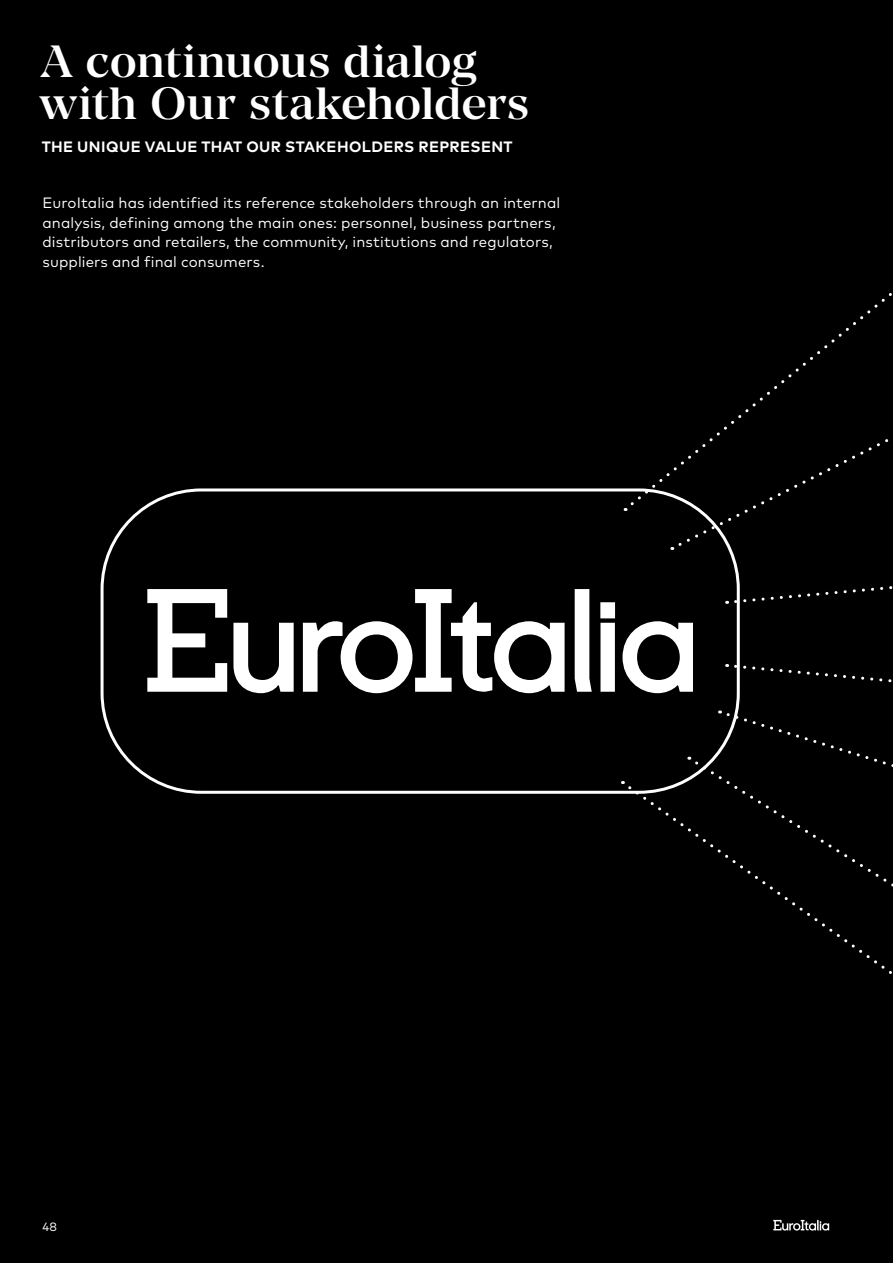
<style>
.page{position:relative;width:893px;height:1263px;background:#000}
.page>*{position:absolute;margin:0;border:0;box-sizing:border-box;transform-origin:0 0}
.t1{font:500 45px/42px "Manier";letter-spacing:.005em;color:#fff}
.t2{font:15px/19.5px "Mark Pro";letter-spacing:.01em;color:#fff}
.t3{font:700 15px "Mark Pro";letter-spacing:.03em;color:#fff}
.t4{font:12px "Mark Pro";color:#fff}
</style>
<div class="page">
<svg style="left:773px;top:1220px;width:56px;height:10px"></svg>
<div style="left:101px;top:488px;width:639px;height:306px;border:3px solid #fff;border-radius:99px"></div>
<svg style="left:628px;top:293px;width:264px;height:213px"></svg>
<svg style="left:672px;top:408px;width:220px;height:142px"></svg>
<svg style="left:727px;top:663px;width:165px;height:26px"></svg>
<svg style="left:626px;top:783px;width:266px;height:191px"></svg>
<svg style="left:233px;top:623px;width:61px;height:70px"></svg>
<svg style="left:303px;top:589px;width:262px;height:104px"></svg>
<svg style="left:575px;top:589px;width:17px;height:103px;background:#d7d7d7"></svg>
<svg style="left:600px;top:602px;width:15px;height:90px"></svg>
<svg style="left:622px;top:621px;width:71px;height:72px"></svg>
<svg style="left:147px;top:589px;width:80px;height:103px"></svg>
<svg style="left:727px;top:568px;width:166px;height:37px"></svg>
<svg style="left:689px;top:710px;width:204px;height:213px"></svg>
<h1 class="t1" style="left:40px;top:41px;width:490px">A continuous dialog with Our stakeholders</h1>
<p class="t3" style="left:42px;top:135px;width:472px">THE UNIQUE VALUE THAT OUR STAKEHOLDERS REPRESENT</p>
<p class="t2" style="left:43px;top:192px;width:519px">EuroItalia has identified its reference stakeholders through an internal analysis, defining among the main ones: personnel, business partners, distributors and retailers, the community, institutions and regulators, suppliers and final consumers.</p>
<p class="t4" style="left:43px;top:1217px;width:16px">48</p>
</div>
